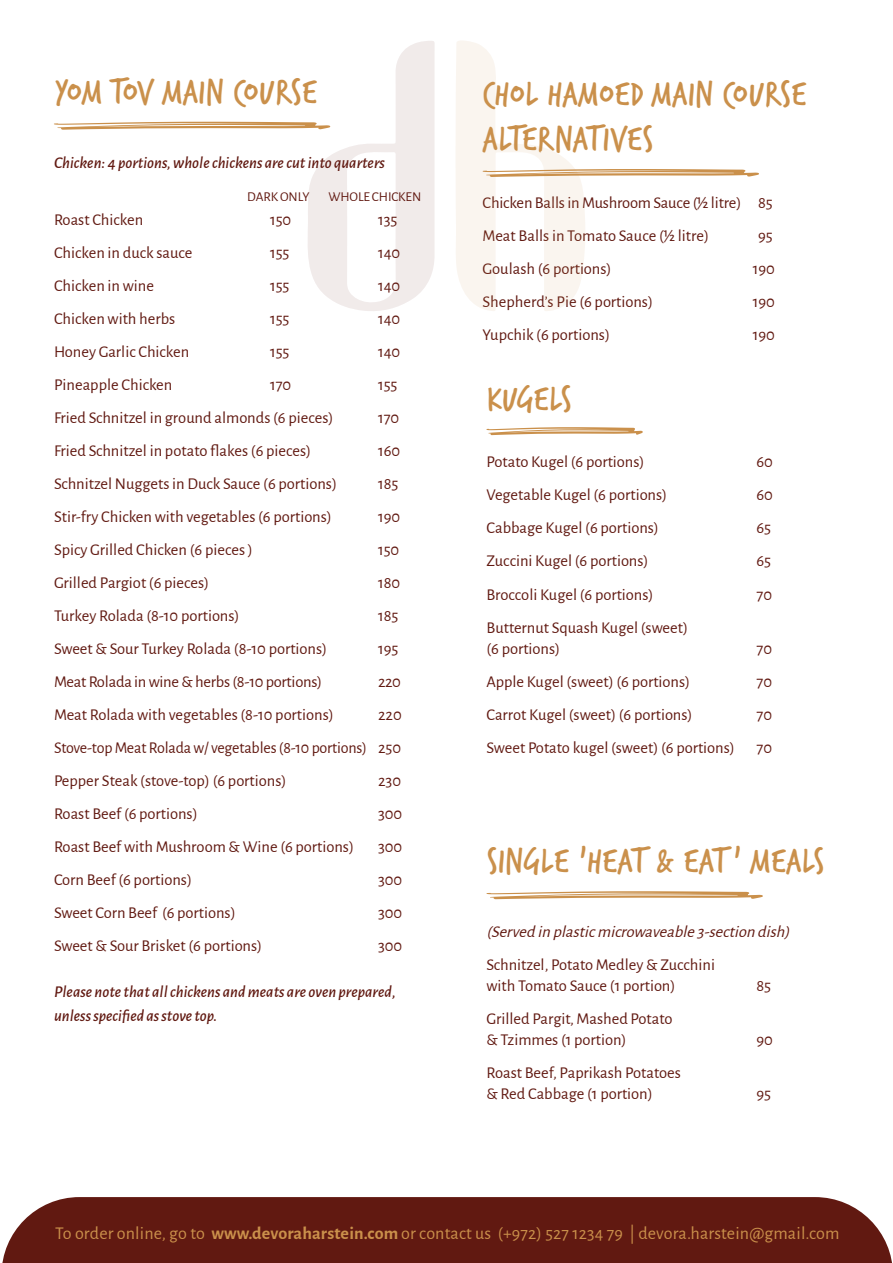
<style>
.page{position:relative;width:893px;height:1263px;background:#fff}
.page>*{position:absolute;margin:0;border:0;box-sizing:border-box;transform-origin:0 0}
.t1{font:37.5px/45px "Verveine";color:#ca904b}
.t2{font:18px "Alegreya Sans";letter-spacing:.01em;color:#ca904b}
.t3{font:16.5px "Alegreya Sans";color:#611911}
.t4{font:italic 500 16.5px/24px "Alegreya Sans";color:#611911}
.t5{font:italic 16.5px "Alegreya Sans";color:#611911}
.t6{font:13.5px "Alegreya Sans";letter-spacing:-.005em;color:#611911}
.s1{font-weight:700}
</style>
<div class="page">
<svg style="left:486px;top:891px;width:277px;height:8px"></svg>
<svg style="left:486px;top:427px;width:157px;height:8px"></svg>
<svg style="left:54px;top:41px;width:381px;height:270px"></svg>
<svg style="left:456px;top:41px;width:303px;height:270px"></svg>
<div style="left:2px;top:1197px;width:890px;height:66px;background:#611911"></div>
<p class="t1" style="left:54px;top:69px;width:265px">YOM TOV MAIN COURSE</p>
<p class="t1" style="left:483px;top:71px;width:325px">CHOL HAMOED MAIN COURSE<br>ALTERNATIVES</p>
<p class="t4" style="left:54px;top:150px;width:332px">Chicken: 4 portions, whole chickens are cut into quarters</p>
<p class="t6" style="left:247px;top:187px;width:64px">DARK ONLY</p>
<p class="t6" style="left:329px;top:187px;width:94px">WHOLE CHICKEN</p>
<p class="t3" style="left:54px;top:208px;width:91px">Roast Chicken</p>
<p class="t3" style="left:270px;top:208px;width:23px">150</p>
<p class="t3" style="left:378px;top:208px;width:21px">135</p>
<p class="t3" style="left:54px;top:241px;width:140px">Chicken in duck sauce</p>
<p class="t3" style="left:270px;top:241px;width:21px">155</p>
<p class="t3" style="left:378px;top:241px;width:24px">140</p>
<p class="t3" style="left:54px;top:274px;width:102px">Chicken in wine</p>
<p class="t3" style="left:270px;top:274px;width:21px">155</p>
<p class="t3" style="left:378px;top:274px;width:24px">140</p>
<p class="t3" style="left:54px;top:307px;width:123px">Chicken with herbs</p>
<p class="t3" style="left:270px;top:307px;width:21px">155</p>
<p class="t3" style="left:378px;top:307px;width:24px">140</p>
<p class="t3" style="left:54px;top:340px;width:137px">Honey Garlic Chicken</p>
<p class="t3" style="left:270px;top:340px;width:21px">155</p>
<p class="t3" style="left:378px;top:340px;width:24px">140</p>
<p class="t3" style="left:54px;top:373px;width:120px">Pineapple Chicken</p>
<p class="t3" style="left:270px;top:373px;width:23px">170</p>
<p class="t3" style="left:378px;top:373px;width:21px">155</p>
<p class="t3" style="left:54px;top:406px;width:281px">Fried Schnitzel in ground almonds (6 pieces)</p>
<p class="t3" style="left:378px;top:406px;width:23px">170</p>
<p class="t3" style="left:54px;top:439px;width:259px">Fried Schnitzel in potato flakes (6 pieces)</p>
<p class="t3" style="left:378px;top:439px;width:24px">160</p>
<p class="t3" style="left:54px;top:472px;width:285px">Schnitzel Nuggets in Duck Sauce (6 portions)</p>
<p class="t3" style="left:378px;top:472px;width:22px">185</p>
<p class="t3" style="left:54px;top:505px;width:279px">Stir-fry Chicken with vegetables (6 portions)</p>
<p class="t3" style="left:378px;top:505px;width:24px">190</p>
<p class="t3" style="left:54px;top:538px;width:200px">Spicy Grilled Chicken (6 pieces )</p>
<p class="t3" style="left:378px;top:538px;width:23px">150</p>
<p class="t3" style="left:54px;top:571px;width:157px">Grilled Pargiot (6 pieces)</p>
<p class="t3" style="left:378px;top:571px;width:24px">180</p>
<p class="t3" style="left:54px;top:604px;width:187px">Turkey Rolada (8-10 portions)</p>
<p class="t3" style="left:378px;top:604px;width:22px">185</p>
<p class="t3" style="left:54px;top:637px;width:275px">Sweet &amp; Sour Turkey Rolada (8-10 portions)</p>
<p class="t3" style="left:378px;top:637px;width:22px">195</p>
<p class="t3" style="left:54px;top:670px;width:270px">Meat Rolada in wine &amp; herbs (8-10 portions)</p>
<p class="t3" style="left:378px;top:670px;width:24px">220</p>
<p class="t3" style="left:54px;top:703px;width:281px">Meat Rolada with vegetables (8-10 portions)</p>
<p class="t3" style="left:378px;top:703px;width:25px">220</p>
<p class="t3" style="left:54px;top:736px;width:349px">Stove-top Meat Rolada w/ vegetables (8-10 portions) 250</p>
<p class="t3" style="left:54px;top:769px;width:234px">Pepper Steak (stove-top) (6 portions)</p>
<p class="t3" style="left:378px;top:769px;width:25px">230</p>
<p class="t3" style="left:54px;top:802px;width:145px">Roast Beef (6 portions)</p>
<p class="t3" style="left:378px;top:802px;width:26px">300</p>
<p class="t3" style="left:54px;top:835px;width:302px">Roast Beef with Mushroom &amp; Wine (6 portions)</p>
<p class="t3" style="left:378px;top:835px;width:26px">300</p>
<p class="t3" style="left:54px;top:868px;width:140px">Corn Beef (6 portions)</p>
<p class="t3" style="left:378px;top:868px;width:26px">300</p>
<p class="t3" style="left:54px;top:901px;width:183px">Sweet Corn Beef (6 portions)</p>
<p class="t3" style="left:378px;top:901px;width:26px">300</p>
<p class="t3" style="left:54px;top:934px;width:210px">Sweet &amp; Sour Brisket (6 portions)</p>
<p class="t3" style="left:378px;top:934px;width:26px">300</p>
<p class="t4" style="left:54px;top:979px;width:343px">Please note that all chickens and meats are oven prepared, unless specified as stove top.</p>
<p class="t3" style="left:483px;top:192px;width:292px">Chicken Balls in Mushroom Sauce (½ litre) 85</p>
<p class="t3" style="left:483px;top:225px;width:228px">Meat Balls in Tomato Sauce (½ litre)</p>
<p class="t3" style="left:758px;top:225px;width:16px">95</p>
<p class="t3" style="left:483px;top:258px;width:130px">Goulash (6 portions)</p>
<p class="t3" style="left:753px;top:258px;width:24px">190</p>
<p class="t3" style="left:483px;top:291px;width:172px">Shepherd’s Pie (6 portions)</p>
<p class="t3" style="left:753px;top:291px;width:24px">190</p>
<p class="t3" style="left:483px;top:324px;width:129px">Yupchik (6 portions)</p>
<p class="t3" style="left:753px;top:324px;width:24px">190</p>
<p class="t1" style="left:486px;top:376px;width:87px">KUGELS</p>
<p class="t3" style="left:486px;top:450px;width:160px">Potato Kugel (6 portions)</p>
<p class="t3" style="left:756px;top:450px;width:18px">60</p>
<p class="t3" style="left:486px;top:483px;width:182px">Vegetable Kugel (6 portions)</p>
<p class="t3" style="left:756px;top:483px;width:18px">60</p>
<p class="t3" style="left:486px;top:516px;width:174px">Cabbage Kugel (6 portions)</p>
<p class="t3" style="left:756px;top:516px;width:16px">65</p>
<p class="t3" style="left:486px;top:549px;width:164px">Zuccini Kugel (6 portions)</p>
<p class="t3" style="left:756px;top:549px;width:16px">65</p>
<p class="t3" style="left:486px;top:583px;width:169px">Broccoli Kugel (6 portions)</p>
<p class="t3" style="left:756px;top:583px;width:17px">70</p>
<p class="t3" style="left:486px;top:616px;width:203px">Butternut Squash Kugel (sweet)</p>
<p class="t3" style="left:486px;top:637px;width:75px">(6 portions)</p>
<p class="t3" style="left:756px;top:637px;width:17px">70</p>
<p class="t3" style="left:486px;top:670px;width:205px">Apple Kugel (sweet) (6 portions)</p>
<p class="t3" style="left:756px;top:670px;width:17px">70</p>
<p class="t3" style="left:486px;top:703px;width:208px">Carrot Kugel (sweet) (6 portions)</p>
<p class="t3" style="left:756px;top:703px;width:17px">70</p>
<p class="t3" style="left:486px;top:736px;width:250px">Sweet Potato kugel (sweet) (6 portions)</p>
<p class="t3" style="left:756px;top:736px;width:17px">70</p>
<p class="t1" style="left:486px;top:838px;width:340px">SINGLE 'HEAT &amp; EAT' MEALS</p>
<p class="t5" style="left:486px;top:920px;width:309px">(Served in plasticmicrowaveable3-section dish)</p>
<p class="t3" style="left:486px;top:953px;width:230px">Schnitzel, Potato Medley &amp; Zucchini</p>
<p class="t3" style="left:486px;top:974px;width:191px">with Tomato Sauce (1 portion)</p>
<p class="t3" style="left:756px;top:974px;width:16px">85</p>
<p class="t3" style="left:486px;top:1007px;width:188px">Grilled Pargit, Mashed Potato</p>
<p class="t3" style="left:486px;top:1028px;width:142px">&amp; Tzimmes (1 portion)</p>
<p class="t3" style="left:756px;top:1028px;width:18px">90</p>
<p class="t3" style="left:486px;top:1061px;width:196px">Roast Beef, Paprikash Potatoes</p>
<p class="t3" style="left:486px;top:1082px;width:168px">&amp; Red Cabbage (1 portion)</p>
<p class="t3" style="left:756px;top:1082px;width:16px">95</p>
<p class="t2" style="left:55px;top:1221px;width:786px">To order online, go to <span class="s1">www.devoraharstein.com</span> or contact us (+972) 527 1234 79 | devora.harstein@gmail.com</p>
</div>
